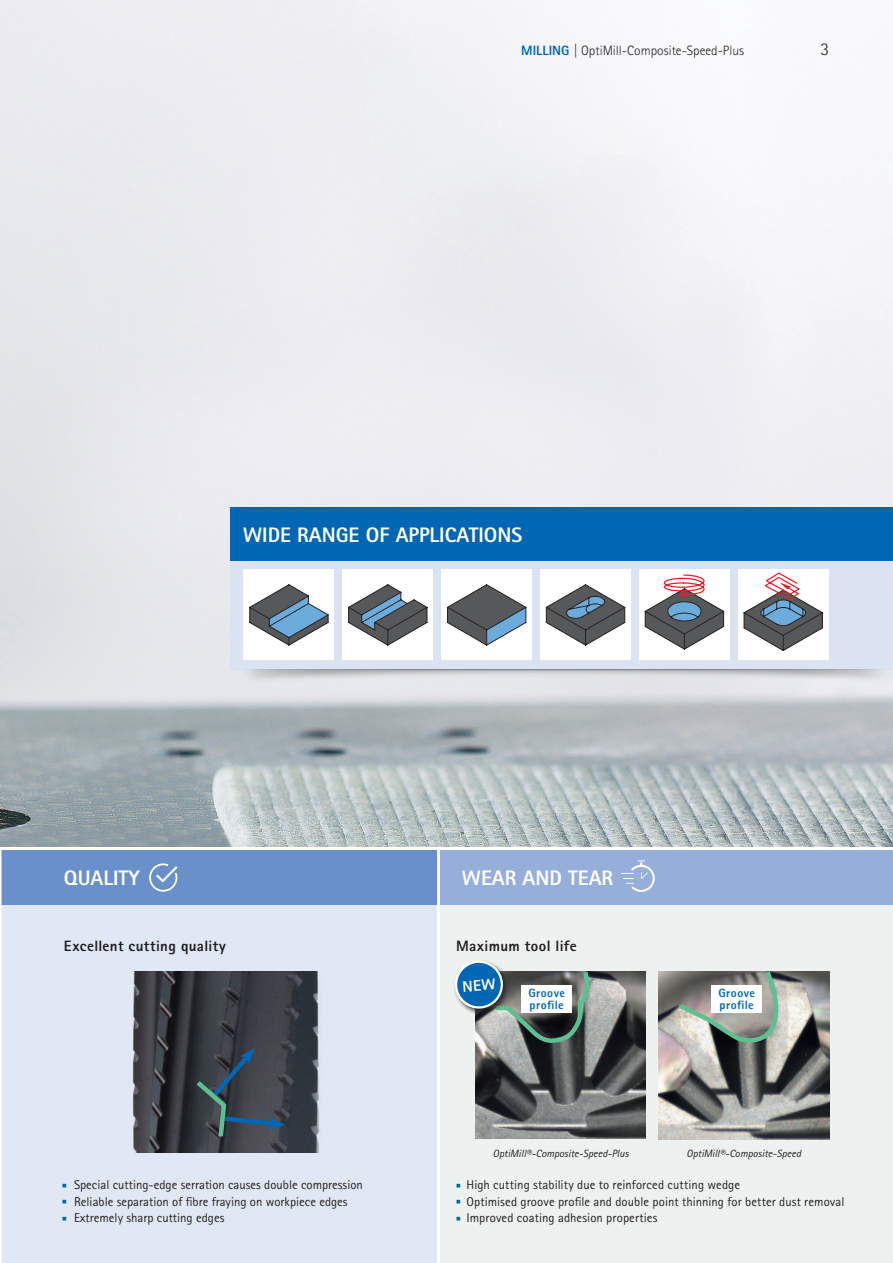
<style>
.page{position:relative;width:893px;height:1263px;background:#fff}
.page>*{position:absolute;margin:0;border:0;box-sizing:border-box;transform-origin:0 0}
.t1{font:800 21px "Rotis Sans Serif W1 G";color:#fff}
.t2{font:300 18px "Rotis Sans Serif W1 G";color:#231f20}
.t3{font:800 15px "Rotis Sans Serif W1 G";letter-spacing:.02em;color:#231f20}
.t4{font:300 13.5px "Rotis Sans Serif W1 G";color:#231f20}
.t5{font:12.75px "Rotis Sans Serif W1 G";color:#231f20}
.t6{font:800 12px/12px "Rotis Sans Serif W1 G";letter-spacing:.035em;color:#0166b3}
.t7{font:italic 10.5px "Rotis Sans Serif W1 G";color:#231f20}
.s1{font-weight:800;color:#0166b3}
.s2{color:#0166b3}
</style>
<div class="page">
<img style="left:0;top:0;width:893px;height:846px">
<div style="left:437px;top:905px;width:456px;height:358px;background:#edf1f0"></div>
<div style="left:230px;top:507px;width:663px;height:55px;background:#0166b3"></div>
<div style="left:0;top:905px;width:437px;height:358px;background:#e1e8f5"></div>
<div style="left:437px;top:850px;width:456px;height:55px;background:#96afda"></div>
<img style="left:132px;top:972px;width:188px;height:180px">
<img style="left:475px;top:971px;width:170px;height:167px">
<img style="left:659px;top:971px;width:170px;height:169px">
<img style="left:674px;top:971px;width:109px;height:77px">
<hr style="left:437px;top:848px;width:3px;height:415px;background:#fff">
<div style="left:230px;top:561px;width:663px;height:109px;background:#dbe3f3"></div>
<div style="left:244px;top:570px;width:90px;height:90px;background:#fff"></div>
<svg style="left:249px;top:584px;width:80px;height:62px"></svg>
<div style="left:343px;top:570px;width:90px;height:90px;background:#fff"></div>
<svg style="left:348px;top:584px;width:80px;height:62px"></svg>
<div style="left:441px;top:570px;width:91px;height:90px;background:#fff"></div>
<svg style="left:447px;top:584px;width:80px;height:62px"></svg>
<div style="left:540px;top:570px;width:91px;height:90px;background:#fff"></div>
<svg style="left:545px;top:584px;width:81px;height:62px"></svg>
<div style="left:639px;top:570px;width:91px;height:90px;background:#fff"></div>
<svg style="left:644px;top:574px;width:81px;height:76px"></svg>
<div style="left:738px;top:570px;width:90px;height:90px;background:#fff"></div>
<svg style="left:743px;top:572px;width:80px;height:79px"></svg>
<img style="left:224px;top:670px;width:669px;height:41px">
<div style="left:0;top:850px;width:437px;height:55px;background:#6990ca"></div>
<svg style="left:192px;top:1048px;width:93px;height:93px"></svg>
<hr style="left:0;top:848px;width:2px;height:415px;background:#fff">
<div style="left:711px;top:985px;width:51px;height:28px;background:#fff"></div>
<svg style="left:149px;top:863px;width:28px;height:29px"></svg>
<svg style="left:621px;top:860px;width:34px;height:32px"></svg>
<svg style="left:455px;top:960px;width:138px;height:85px"></svg>
<p class="t4" style="left:521px;top:43px;width:224px"><span class="s1">MILLING</span> | OptiMill-Composite-Speed-Plus</p>
<h2 class="t2" style="left:820px;top:39px;width:10px">3</h2>
<h1 class="t1" style="left:243px;top:521px;width:281px">WIDE RANGE OF APPLICATIONS</h1>
<h1 class="t1" style="left:64px;top:864px;width:77px">QUALITY</h1>
<h1 class="t1" style="left:462px;top:864px;width:153px">WEAR AND TEAR</h1>
<p class="t3" style="left:64px;top:936px;width:164px">Excellent cutting quality</p>
<p class="t3" style="left:456px;top:936px;width:122px">Maximum tool life</p>
<p class="t6" style="left:528px;top:987px;width:38px">Groove profile</p>
<p class="t6" style="left:718px;top:987px;width:38px">Groove profile</p>
<p class="t7" style="left:493px;top:1147px;width:137px">OptiMill®-Composite-Speed-Plus</p>
<p class="t7" style="left:686px;top:1147px;width:116px">OptiMill®-Composite-Speed</p>
<p class="t5" style="left:62px;top:1177px;width:302px"><span class="s2">■</span> Special cutting-edge serration causes double compression</p>
<p class="t5" style="left:62px;top:1194px;width:287px"><span class="s2">■</span> Reliable separation of fibre fraying on workpiece edges</p>
<p class="t5" style="left:62px;top:1210px;width:164px"><span class="s2">■</span> Extremely sharp cutting edges</p>
<p class="t5" style="left:456px;top:1177px;width:286px"><span class="s2">■</span> High cutting stability due to reinforced cutting wedge</p>
<p class="t5" style="left:456px;top:1194px;width:390px"><span class="s2">■</span> Optimised groove profile and double point thinning for better dust removal</p>
<p class="t5" style="left:456px;top:1210px;width:203px"><span class="s2">■</span> Improved coating adhesion properties</p>
</div>
